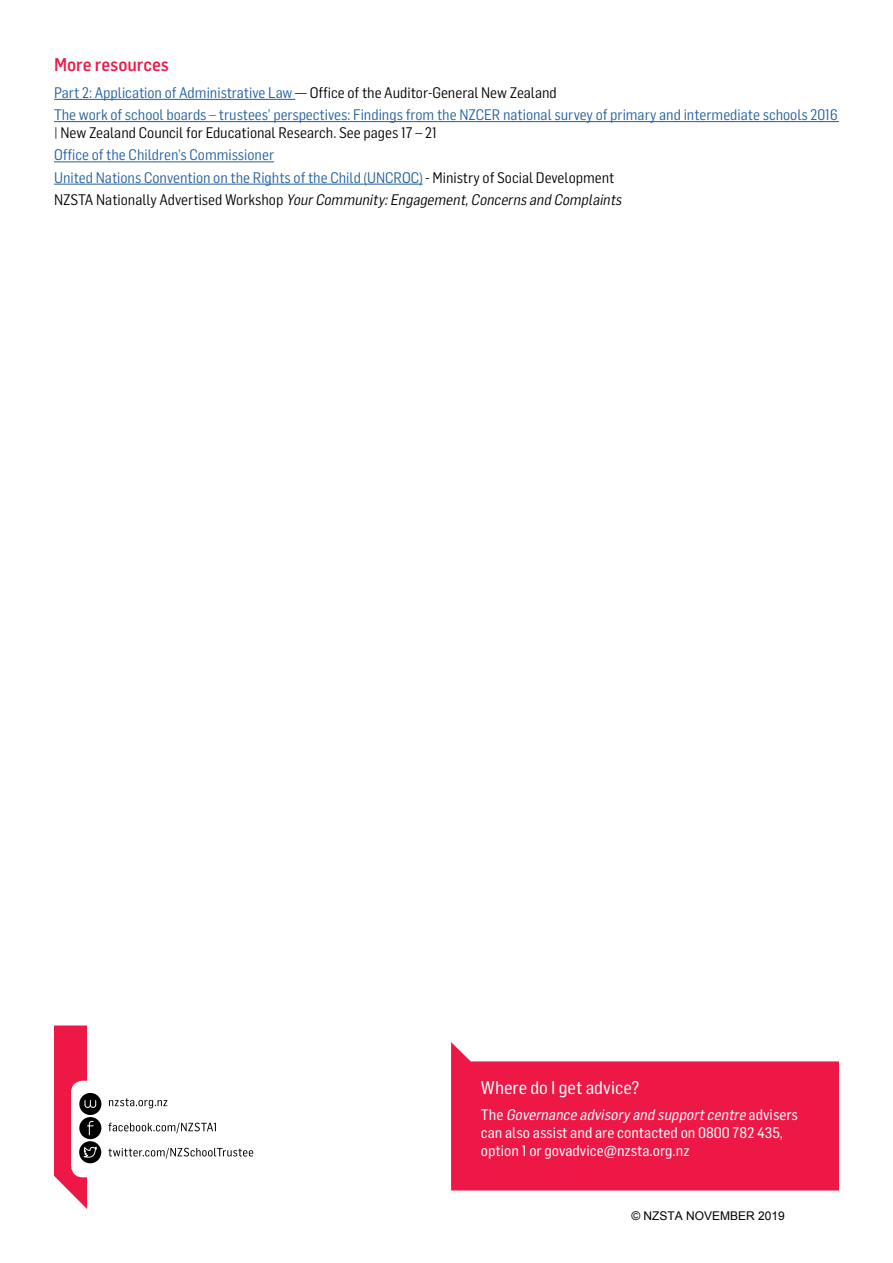
<style>
.page{position:relative;width:893px;height:1263px;background:#fff}
.page>*{position:absolute;margin:0;border:0;box-sizing:border-box;transform-origin:0 0}
.t1{font:18px "Flama Semicondensed Basic";color:#fff}
.t2{font:500 18px "Flama Semicondensed";color:#ed1846}
.t3{font:15px/22.2px "Flama Semicondensed";color:#215e9e}
.t4{font:15px/18px "Flama Semicondensed Basic";color:#fff}
.t5{font:15px "Flama Semicondensed";color:#000}
.t6{font:12px "Arial";color:#000}
.s1{color:#000}
.s2{font-style:italic;color:#000}
.s3{font-style:italic}
</style>
<div class="page">
<hr style="left:54px;top:99px;width:241px;height:1px;background:#215e9e">
<hr style="left:54px;top:121px;width:785px;height:1px;background:#215e9e">
<hr style="left:54px;top:161px;width:220px;height:1px;background:#215e9e">
<hr style="left:54px;top:184px;width:369px;height:1px;background:#215e9e">
<div style="left:79px;top:1117px;width:22px;height:22px;background:#000;border-radius:50%"></div>
<div style="left:79px;top:1093px;width:22px;height:22px;background:#000;border-radius:50%"></div>
<div style="left:79px;top:1141px;width:22px;height:22px;background:#000;border-radius:50%"></div>
<svg style="left:108px;top:1148px;width:145px;height:10px"></svg>
<svg style="left:108px;top:1123px;width:108px;height:10px"></svg>
<svg style="left:109px;top:1098px;width:58px;height:10px"></svg>
<svg style="left:54px;top:1025px;width:44px;height:184px"></svg>
<svg style="left:451px;top:1042px;width:388px;height:148px;background:#ef355d"></svg>
<p class="t2" style="left:54px;top:53px;width:117px">More resources</p>
<p class="t3" style="left:54px;top:81px;width:785px">Part 2: Application of Administrative Law <span class="s1">— Office of the Auditor-General New Zealand<br></span>The work of school boards – trustees’ perspectives: Findings from the NZCER national survey of primary and intermediate schools 2016</p>
<p class="t5" style="left:54px;top:123px;width:384px">| New Zealand Council for Educational Research. See pages 17 – 21</p>
<p class="t3" style="left:54px;top:143px;width:572px">Office of the Children’s Commissioner<br>United Nations Convention on the Rights of the Child (UNCROC) <span class="s1">- Ministry of Social Development<br>N Z STA N a t i o n a l ly A d v e r t i s e d Wo r ks h o p</span> <span class="s2">YourCommunity:Engagement,Concerns and Complaints</span></p>
<p class="t1" style="left:481px;top:1076px;width:160px">Where do I get advice?</p>
<p class="t4" style="left:481px;top:1105px;width:318px">T h e <span class="s3">Governance advisory and supportcentre</span> a d v i s e rs can also assist and are contacted on 0800 782 435, option 1 or govadvice@nzsta.org.nz</p>
<p class="t6" style="left:631px;top:1207px;width:155px">© NZSTA NOVEMBER 2019</p>
</div>
